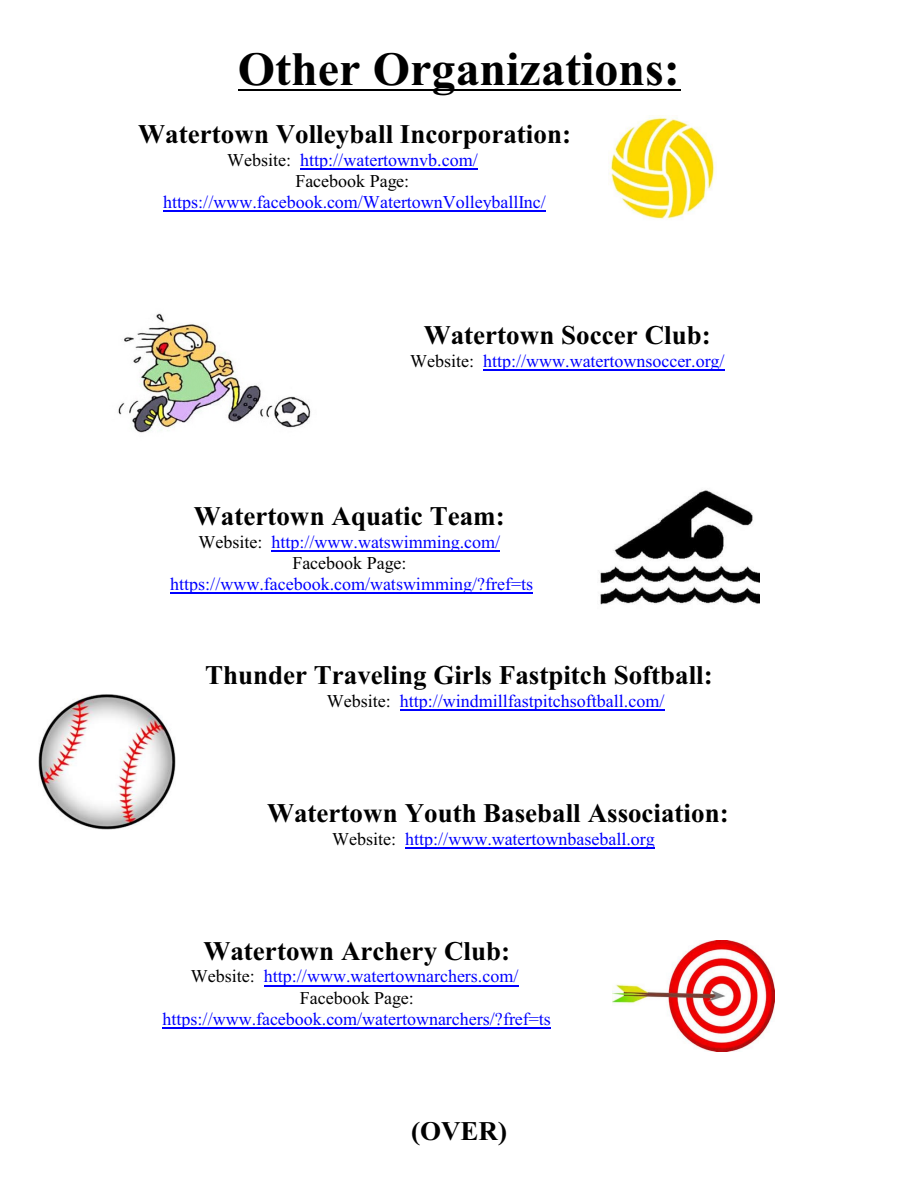
<style>
.page{position:relative;width:918px;height:1188px;background:#fff}
.page>*{position:absolute;margin:0;border:0;box-sizing:border-box;transform-origin:0 0}
.t1{font:700 48px "Times New Roman";color:#000}
.t2{font:700 27px "Times New Roman";color:#000}
.t3{font:18px/21.3px "Times New Roman";color:#00f;text-align:center}
.s1{color:#000}
</style>
<div class="page">
<hr style="left:238px;top:89px;width:442px;height:2px;background:#000">
<hr style="left:300px;top:168px;width:178px;height:1px;background:#00f">
<hr style="left:163px;top:211px;width:383px;height:1px;background:#00f">
<hr style="left:483px;top:370px;width:241px;height:1px;background:#00f">
<hr style="left:271px;top:550px;width:229px;height:1px;background:#00f">
<hr style="left:170px;top:593px;width:363px;height:1px;background:#00f">
<hr style="left:400px;top:709px;width:265px;height:1px;background:#00f">
<hr style="left:405px;top:847px;width:250px;height:1px;background:#00f">
<hr style="left:264px;top:985px;width:254px;height:1px;background:#00f">
<hr style="left:163px;top:1028px;width:388px;height:1px;background:#00f">
<img style="left:609px;top:117px;width:106px;height:102px">
<img style="left:118px;top:313px;width:193px;height:120px">
<img style="left:599px;top:490px;width:161px;height:115px">
<img style="left:38px;top:694px;width:138px;height:136px">
<img style="left:612px;top:940px;width:163px;height:111px">
<h1 class="t1" style="left:238px;top:53px;width:444px">Other Organizations:</h1>
<h2 class="t2" style="left:138px;top:124px;width:434px">Watertown Volleyball Incorporation:</h2>
<p class="t3" style="left:227px;top:151px;width:252px"><span class="s1">Website:</span> http://watertownvb.com/<br><span class="s1">Facebook Page:</span></p>
<p class="t3" style="left:163px;top:193px;width:384px">https://www.facebook.com/WatertownVolleyballInc/</p>
<h2 class="t2" style="left:424px;top:326px;width:289px">Watertown Soccer Club:</h2>
<p class="t3" style="left:410px;top:352px;width:316px"><span class="s1">Website:</span> http://www.watertownsoccer.org/</p>
<h2 class="t2" style="left:194px;top:506px;width:312px">Watertown Aquatic Team:</h2>
<p class="t3" style="left:198px;top:533px;width:303px"><span class="s1">Website:</span> http://www.watswimming.com/<br><span class="s1">Facebook Page:</span></p>
<p class="t3" style="left:170px;top:575px;width:364px">https://www.facebook.com/watswimming/?fref=ts</p>
<h2 class="t2" style="left:205px;top:666px;width:509px">Thunder Traveling Girls Fastpitch Softball:</h2>
<p class="t3" style="left:327px;top:692px;width:339px"><span class="s1">Website:</span> http://windmillfastpitchsoftball.com/</p>
<h2 class="t2" style="left:267px;top:803px;width:463px">Watertown Youth Baseball Association:</h2>
<p class="t3" style="left:332px;top:830px;width:324px"><span class="s1">Website:</span> http://www.watertownbaseball.org</p>
<h2 class="t2" style="left:203px;top:941px;width:308px">Watertown Archery Club:</h2>
<p class="t3" style="left:191px;top:967px;width:329px"><span class="s1">Website:</span> http://www.watertownarchers.com/<br><span class="s1">Facebook Page:</span></p>
<p class="t3" style="left:163px;top:1010px;width:390px">https://www.facebook.com/watertownarchers/?fref=ts</p>
<h2 class="t2" style="left:411px;top:1121px;width:97px">(OVER)</h2>
</div>
